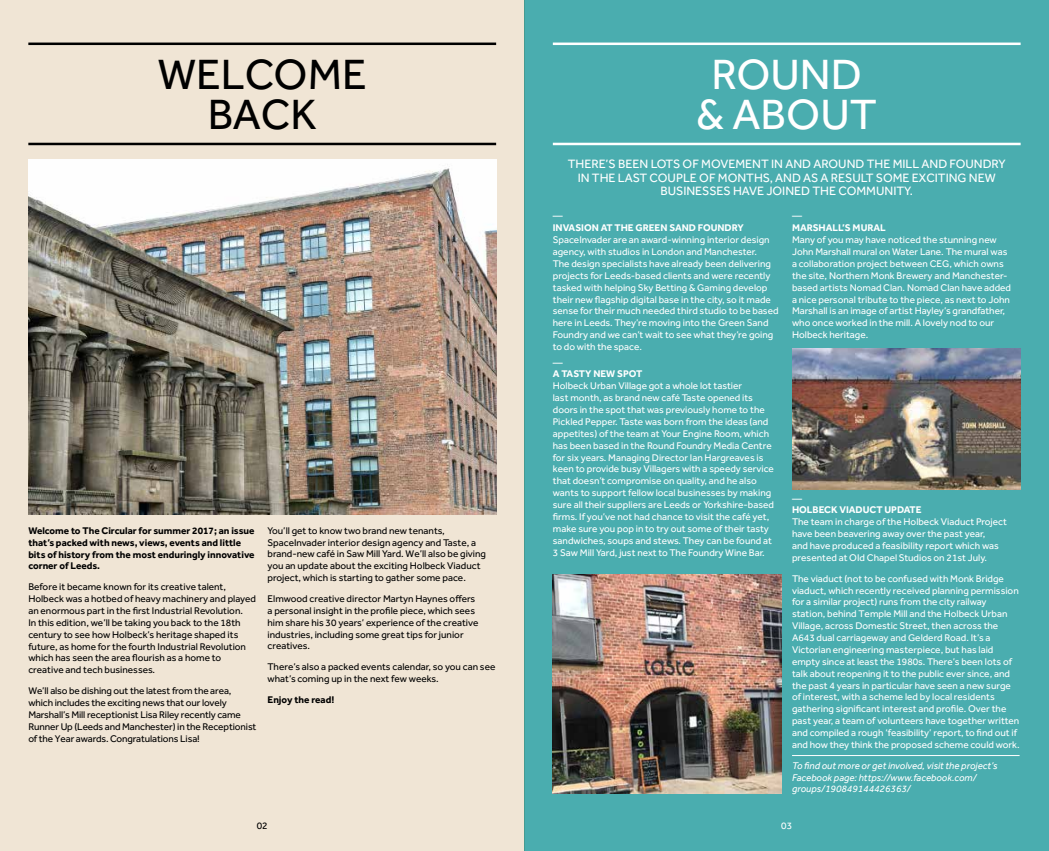
<style>
.page{position:relative;width:1049px;height:851px;background:#fff}
.page>*{position:absolute;margin:0;border:0;box-sizing:border-box;transform-origin:0 0}
.t1{font:43.75px/40px "Effra";color:#000;text-align:center}
.t2{font:43.75px/40px "Effra";color:#fff;text-align:center}
.t3{font:12.5px/13.8px "Effra";color:#fff;text-align:center}
.t4{font:10px/11.9px "Effra";color:#fff}
.t5{font:10px/11.9px "Effra";color:#000}
.t6{font:700 10px/11.9px "Effra";color:#000}
.t7{font:italic 10px/11.9px "Effra";color:#fff}
.t8{font:700 10px "Effra";color:#fff}
</style>
<div class="page">
<div style="left:0;top:0;width:524px;height:850px;background:#f0e5d5"></div>
<div style="left:524px;top:0;width:525px;height:850px;background:#4aadaf"></div>
<hr style="left:28px;top:43px;width:468px;height:2px;background:#000">
<hr style="left:28px;top:143px;width:468px;height:2px;background:#000">
<img style="left:28px;top:159px;width:468px;height:355px">
<hr style="left:553px;top:43px;width:467px;height:2px;background:#fff">
<hr style="left:553px;top:143px;width:467px;height:2px;background:#fff">
<hr style="left:792px;top:755px;width:227px;height:1px;background:#fff">
<img style="left:792px;top:348px;width:228px;height:141px">
<img style="left:553px;top:574px;width:228px;height:219px">
<h1 class="t1" style="left:158px;top:53px;width:211px">WELCOME<br>BACK</h1>
<p class="t6" style="left:28px;top:524px;width:228px">Welcome to The Circular for summer 2017; an issue that’s packed with news, views, events and little bits of history from the most enduringly innovative corner of Leeds.</p>
<p class="t5" style="left:28px;top:580px;width:229px">Before it became known for its creative talent, Holbeck was a hotbed of heavy machinery and played an enormous part in the first Industrial Revolution.<br>In this edition, we’ll be taking you back to the 18th century to see how Holbeck’s heritage shaped its future, as home for the fourth Industrial Revolution which has seen the area flourish as a home to creative and tech businesses.</p>
<p class="t5" style="left:28px;top:684px;width:230px">We’ll also be dishing out the latest from the area, which includes the exciting news that our lovely Marshall’s Mill receptionist Lisa Riley recently came Runner Up (Leeds and Manchester) in the Receptionist of the Year awards. Congratulations Lisa!</p>
<p class="t5" style="left:268px;top:524px;width:220px">You’ll get to know two brand new tenants, SpaceInvader interior design agency and Taste, a brand-new café in Saw Mill Yard. We’ll also be giving you an update about the exciting Holbeck Viaduct project, which is starting to gather some pace.</p>
<p class="t5" style="left:268px;top:592px;width:212px">Elmwood creative director Martyn Haynes offers a personal insight in the profile piece, which sees him share his 30 years’ experience of the creative industries, including some great tips for junior creatives.</p>
<p class="t5" style="left:268px;top:660px;width:229px">There’s also a packed events calendar, so you can see what’s coming up in the next few weeks.</p>
<p class="t6" style="left:268px;top:693px;width:68px">Enjoy the read!</p>
<h1 class="t2" style="left:696px;top:53px;width:182px">ROUND &amp; ABOUT</h1>
<p class="t3" style="left:568px;top:157px;width:439px">THERE’S BEEN LOTS OF MOVEMENT IN AND AROUND THE MILL AND FOUNDRY<br>IN THE LAST COUPLE OF MONTHS, AND AS A RESULT SOME EXCITING NEW<br>BUSINESSES HAVE JOINED THE COMMUNITY.</p>
<p class="t4" style="left:553px;top:210px;width:11px">—</p>
<p class="t8" style="left:553px;top:222px;width:193px">INVASION AT THE GREEN SAND FOUNDRY</p>
<p class="t4" style="left:553px;top:234px;width:227px">SpaceInvader are an award-winning interior design agency, with studios in London and Manchester.<br>The design specialists have already been delivering projects for Leeds-based clients and were recently tasked with helping Sky Betting &amp; Gaming develop their new flagship digital base in the city, so it made sense for their much needed third studio to be based here in Leeds. They’re moving into the Green Sand Foundry and we can’t wait to see what they’re going to do with the space.</p>
<p class="t4" style="left:553px;top:356px;width:11px">—</p>
<p class="t8" style="left:553px;top:368px;width:91px">A TASTY NEW SPOT</p>
<p class="t4" style="left:553px;top:380px;width:223px">Holbeck Urban Village got a whole lot tastier<br>last month, as brand new café Taste opened its doors in the spot that was previously home to the Pickled Pepper. Taste was born from the ideas (and appetites) of the team at Your Engine Room, which has been based in the Round Foundry Media Centre for six years. Managing Director Ian Hargreaves is keen to provide busy Villagers with a speedy service that doesn’t compromise on quality, and he also wants to support fellow local businesses by making sure all their suppliers are Leeds or Yorkshire-based firms. If you’ve not had chance to visit the café yet, make sure you pop in to try out some of their tasty sandwiches, soups and stews. They can be found at 3 Saw Mill Yard, just next to The Foundry Wine Bar.</p>
<p class="t4" style="left:792px;top:210px;width:11px">—</p>
<p class="t8" style="left:792px;top:222px;width:95px">MARSHALL’S MURAL</p>
<p class="t4" style="left:792px;top:234px;width:220px">Many of you may have noticed the stunning new John Marshall mural on Water Lane. The mural was a collaboration project between CEG, which owns the site, Northern Monk Brewery and Manchester&shy;based artists Nomad Clan. Nomad Clan have added a nice personal tribute to the piece, as next to John Marshall is an image of artist Hayley’s grandfather, who once worked in the mill. A lovely nod to our Holbeck heritage.</p>
<p class="t4" style="left:792px;top:492px;width:11px">—</p>
<p class="t8" style="left:792px;top:504px;width:131px">HOLBECK VIADUCT UPDATE</p>
<p class="t4" style="left:792px;top:516px;width:216px">The team in charge of the Holbeck Viaduct Project have been beavering away over the past year,<br>and have produced a feasibility report which was presented at OId Chapel Studios on 21st July.</p>
<p class="t4" style="left:792px;top:572px;width:229px">The viaduct (not to be confused with Monk Bridge viaduct, which recently received planning permission for a similar project) runs from the city railway station, behind Temple Mill and the Holbeck Urban Village, across Domestic Street, then across the A643 dual carriageway and Gelderd Road. It’s a Victorian engineering masterpiece, but has laid empty since at least the 1980s. There’s been lots of talk about reopening it to the public ever since, and the past 4 years in particular have seen a new surge of interest, with a scheme led by local residents gathering significant interest and profile. Over the past year, a team of volunteers have together written and compiled a rough ‘feasibility’ report, to find out if and how they think the proposed scheme could work.</p>
<p class="t7" style="left:792px;top:759px;width:207px">To find out more or get involved, visit the project’s<br>Facebook page: https://www.facebook.com/ groups/190849144426363/</p>
<p class="t5" style="left:257px;top:819px;width:12px">02</p>
<p class="t4" style="left:781px;top:819px;width:12px">03</p>
</div>
